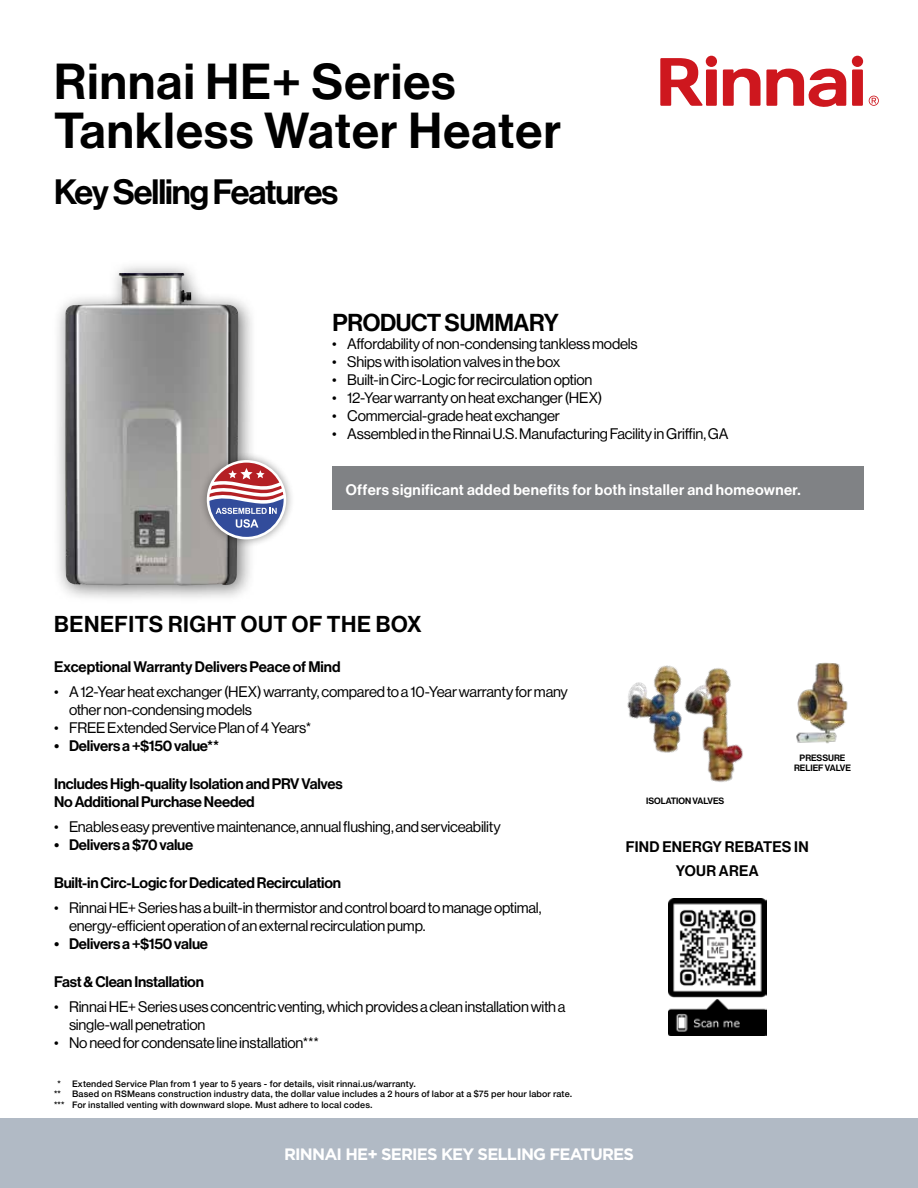
<style>
.page{position:relative;width:918px;height:1188px;background:#fff}
.page>*{position:absolute;margin:0;border:0;box-sizing:border-box;transform-origin:0 0}
.t1{font:49.5px/49.5px "N Haas Grotesk DS Std 65 Md";letter-spacing:.025em;color:#000}
.t2{font:34.5px "N Haas Grotesk DS Std 65 Md";letter-spacing:-.03em;color:#000}
.t3{font:24px "N Haas Grotesk DS Std 65 Md";letter-spacing:-.015em;color:#000}
.t4{font:22.5px "N Haas Grotesk DS Std 65 Md";letter-spacing:.025em;color:#000}
.t5{font:700 16.5px "Gotham";letter-spacing:-.05em;color:#fff}
.t6{font:15px/18px "N Haas Grotesk DS Std 55 Rg";letter-spacing:-.015em;color:#000}
.t7{font:15px/18px "N Haas Grotesk DS Std 65 Md";letter-spacing:-.01em;color:#000}
.t8{font:15px "N Haas Grotesk DS Std 65 Md";letter-spacing:.03em;color:#fff}
.t9{font:15px/24px "N Haas Grotesk DS Std 65 Md";letter-spacing:.015em;color:#000;text-align:center}
.t10{font:500 9px/10.8px "Helvetica Neue";letter-spacing:.015em;color:#000}
.t11{font:9px/9.8px "N Haas Grotesk DS Std 65 Md";letter-spacing:-.005em;color:#000;text-align:center}
</style>
<div class="page">
<div style="left:332px;top:466px;width:532px;height:44px;background:#808285"></div>
<div style="left:0;top:1118px;width:918px;height:70px;background:#b1bac5"></div>
<div style="left:52px;top:260px;width:205px;height:344px;background:#000;opacity:.53"></div>
<img style="left:65px;top:273px;width:174px;height:312px">
<div style="left:198px;top:452px;width:96px;height:96px;background:#000;opacity:.4"></div>
<div style="left:207px;top:460px;width:79px;height:79px;background:#fff;border-radius:50%"></div>
<svg style="left:209px;top:463px;width:75px;height:74px"></svg>
<img style="left:796px;top:662px;width:52px;height:82px">
<img style="left:685px;top:668px;width:58px;height:114px">
<img style="left:627px;top:665px;width:55px;height:88px">
<img style="left:668px;top:898px;width:98px;height:137px">
<svg style="left:869px;top:96px;width:10px;height:10px"></svg>
<div style="left:706px;top:56px;width:11px;height:11px;background:#ce171e;border-radius:50%"></div>
<div style="left:706px;top:69px;width:11px;height:37px;background:#ce171e"></div>
<div style="left:852px;top:56px;width:11px;height:11px;background:#ce171e;border-radius:50%"></div>
<div style="left:852px;top:69px;width:11px;height:37px;background:#ce171e"></div>
<svg style="left:660px;top:58px;width:43px;height:48px"></svg>
<svg style="left:723px;top:68px;width:123px;height:39px"></svg>
<h1 class="t1" style="left:54px;top:57px;width:509px">Rinnai HE+ Series<br>Tankless Water Heater</h1>
<h2 class="t2" style="left:54px;top:172px;width:286px">Key Selling Features</h2>
<h3 class="t3" style="left:332px;top:309px;width:228px">PRODUCT SUMMARY</h3>
<p class="t6" style="left:332px;top:335px;width:307px">• Affordability of non-condensing tankless models</p>
<p class="t6" style="left:332px;top:353px;width:229px">• Ships with isolation valves in the box</p>
<p class="t6" style="left:332px;top:371px;width:262px">• Built-in Circ-Logic for recirculation option</p>
<p class="t6" style="left:332px;top:389px;width:272px">• 12-Year warranty on heat exchanger (HEX)</p>
<p class="t6" style="left:332px;top:407px;width:229px">• Commercial-grade heat exchanger</p>
<p class="t6" style="left:332px;top:425px;width:398px">• Assembled in the Rinnai U.S. Manufacturing Facility in Griffin, GA</p>
<p class="t8" style="left:346px;top:481px;width:456px">Offers significant added benefits for both installer and homeowner.</p>
<h3 class="t4" style="left:54px;top:611px;width:369px">BENEFITS RIGHT OUT OF THE BOX</h3>
<p class="t7" style="left:54px;top:658px;width:288px">Exceptional Warranty Delivers Peace of Mind</p>
<p class="t6" style="left:69px;top:683px;width:500px;text-indent:-15px">• A 12-Year heat exchanger (HEX) warranty, compared to a 10-Year warranty for many other non-condensing models</p>
<p class="t6" style="left:54px;top:719px;width:259px">• FREE Extended Service Plan of 4 Years*</p>
<p class="t7" style="left:54px;top:737px;width:167px">• Delivers a +$150 value**</p>
<p class="t7" style="left:54px;top:775px;width:290px">Includes High-quality Isolation and PRV Valves<br>No Additional Purchase Needed</p>
<p class="t6" style="left:54px;top:818px;width:448px">• Enables easy preventive maintenance, annual flushing, and serviceability</p>
<p class="t7" style="left:54px;top:836px;width:141px">• Delivers a $70 value</p>
<p class="t7" style="left:54px;top:874px;width:289px">Built-in Circ-Logic for Dedicated Recirculation</p>
<p class="t6" style="left:69px;top:899px;width:474px;text-indent:-15px">• Rinnai HE+ Series has a built-in thermistor and control board to manage optimal, energy-efficient operation of an external recirculation pump.</p>
<p class="t7" style="left:54px;top:935px;width:156px">• Delivers a +$150 value</p>
<p class="t7" style="left:54px;top:973px;width:151px">Fast &amp; Clean Installation</p>
<p class="t6" style="left:69px;top:998px;width:498px;text-indent:-15px">• Rinnai HE+ Series uses concentric venting, which provides a clean installation with a single-wall penetration</p>
<p class="t6" style="left:54px;top:1034px;width:266px">• No need for condensate line installation***</p>
<p class="t10" style="left:54px;top:1077px;width:520px;text-indent:3px">* Extended Service Plan from 1 year to 5 years - for details, visit rinnai.us/warranty.<br>** Based on RSMeans construction industry data, the dollar value includes a 2 hours of labor at a $75 per hour labor rate. *** For installed venting with downward slope. Must adhere to local codes.</p>
<p class="t11" style="left:794px;top:753px;width:58px">PRESSURE<br>RELIEF VALVE</p>
<p class="t11" style="left:646px;top:796px;width:80px">ISOLATION VALVES</p>
<p class="t9" style="left:626px;top:835px;width:184px">FIND ENERGY REBATES IN<br>YOUR AREA</p>
<p class="t5" style="left:284px;top:1143px;width:351px">RINNAI HE+ SERIES KEY SELLING FEATURES</p>
</div>
